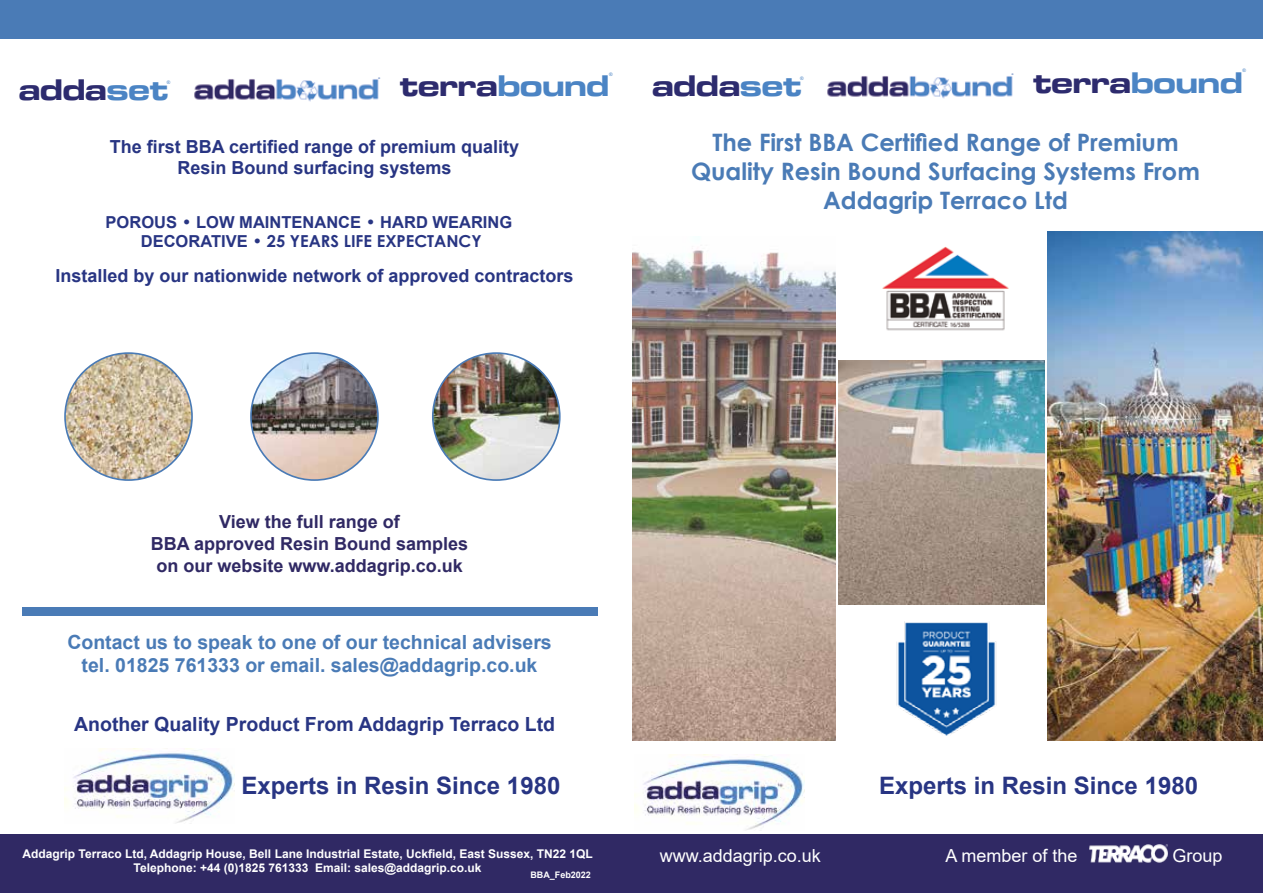
<style>
.page{position:relative;width:1263px;height:893px;background:#fff}
.page>*{position:absolute;margin:0;border:0;box-sizing:border-box;transform-origin:0 0}
.t1{font:30.75px "Microgramma D Bold Exte";color:#2d2b6e}
.t2{font:700 24px/28.8px "Century Gothic";color:#4a7bb6;text-align:center}
.t3{font:700 24px "Arial";color:#283583}
.t4{font:700 19.5px/23.4px "Arial";color:#4a7bb6;text-align:center}
.t5{font:700 19.5px "Arial";color:#283583}
.t6{font:700 18px/21.6px "Arial";color:#283583;text-align:center}
.t7{font:700 18px/21.6px "Arial";color:#302964;text-align:center}
.t8{font:18px "Arial";color:#fff}
.t9{font:700 16.5px "Arial";color:#283583}
.t10{font:700 16.5px "Century Gothic";color:#283583}
.t11{font:700 12px "Arial";color:#fff}
.t12{font:700 9px "Arial";color:#fff}
.t13{font:5.4px "Myriad Pro";color:#4469b0}
.t14{font:4.8px "Arial";color:#4b84c4}
.s1{color:#4b84c4}
.s2{font-family:"Century Gothic"}
.s3{font-family:"Arial"}
</style>
<div class="page">
<div style="left:0;top:0;width:1263px;height:38px;background:#4a7bb6"></div>
<img style="left:64px;top:749px;width:170px;height:74px">
<img style="left:635px;top:755px;width:170px;height:75px">
<div style="left:0;top:835px;width:1263px;height:58px;background:#302964"></div>
<img style="left:1089px;top:845px;width:78px;height:18px">
<img style="left:839px;top:360px;width:205px;height:245px">
<img style="left:633px;top:250px;width:203px;height:491px">
<img style="left:1047px;top:232px;width:216px;height:509px">
<img style="left:433px;top:353px;width:127px;height:127px;border-radius:63px">
<img style="left:251px;top:353px;width:127px;height:127px;border-radius:63px">
<img style="left:65px;top:353px;width:127px;height:127px;border-radius:63px">
<img style="left:882px;top:246px;width:126px;height:85px">
<div style="left:22px;top:607px;width:575px;height:9px;background:#4a7bb6"></div>
<img style="left:827px;top:76px;width:186px;height:23px">
<img style="left:194px;top:79px;width:185px;height:23px">
<img style="left:896px;top:621px;width:100px;height:115px">
<h1 class="t1" style="left:19px;top:69px;width:151px">adda<span class="s1">set</span></h1>
<p class="t14" style="left:167px;top:79px;width:5px">®</p>
<p class="t14" style="left:609px;top:71px;width:5px">®</p>
<p class="t13" style="left:378px;top:76px;width:4px">®</p>
<h1 class="t1" style="left:400px;top:65px;width:211px">terra<span class="s1">bound</span></h1>
<h3 class="t6" style="left:110px;top:136px;width:411px">The first BBA certified range of premium quality<br>Resin Bound surfacing systems</h3>
<h3 class="t9" style="left:106px;top:210px;width:408px">POROUS <span class="s2">•</span> LOW MAINTENANCE <span class="s2">•</span> HARD WEARING</h3>
<h3 class="t10" style="left:141px;top:229px;width:342px"><span class="s3">DECORATIVE</span> • 25 YEARS LIFE EXPECTANCY</h3>
<h3 class="t6" style="left:55px;top:265px;width:520px">Installed by our nationwide network of approved contractors</h3>
<h1 class="t1" style="left:652px;top:65px;width:151px">adda<span class="s1">set</span></h1>
<p class="t14" style="left:800px;top:75px;width:5px">®</p>
<p class="t14" style="left:1242px;top:67px;width:5px">®</p>
<p class="t13" style="left:1011px;top:72px;width:4px">®</p>
<h1 class="t1" style="left:1033px;top:62px;width:211px">terra<span class="s1">bound</span></h1>
<h2 class="t2" style="left:691px;top:127px;width:510px">The First BBA Certified Range of Premium<br>Quality Resin Bound Surfacing Systems From<br>Addagrip Terraco Ltd</h2>
<h3 class="t7" style="left:151px;top:511px;width:319px">View the full range of<br>BBA approved Resin Bound samples on our website www.addagrip.co.uk</h3>
<h3 class="t4" style="left:67px;top:631px;width:486px">Contact us to speak to one of our technical advisers tel. 01825 761333 or email. sales@addagrip.co.uk</h3>
<h3 class="t5" style="left:74px;top:711px;width:483px">Another Quality Product From Addagrip Terraco Ltd</h3>
<h2 class="t3" style="left:241px;top:768px;width:320px">Experts in Resin Since 1980</h2>
<h2 class="t3" style="left:879px;top:768px;width:320px">Experts in Resin Since 1980</h2>
<p class="t11" style="left:23px;top:845px;width:572px">Addagrip Terraco Ltd, Addagrip House, Bell Lane Industrial Estate, Uckfield, East Sussex, TN22 1QL</p>
<h3 class="t8" style="left:660px;top:843px;width:163px">www.addagrip.co.uk</h3>
<h3 class="t8" style="left:945px;top:843px;width:134px">A member of the</h3>
<h3 class="t8" style="left:1172px;top:843px;width:52px">Group</h3>
<p class="t11" style="left:134px;top:860px;width:349px">Telephone: +44 (0)1825 761333 Email: sales@addagrip.co.uk</p>
<p class="t12" style="left:530px;top:868px;width:62px">BBA_Feb2022</p>
</div>
